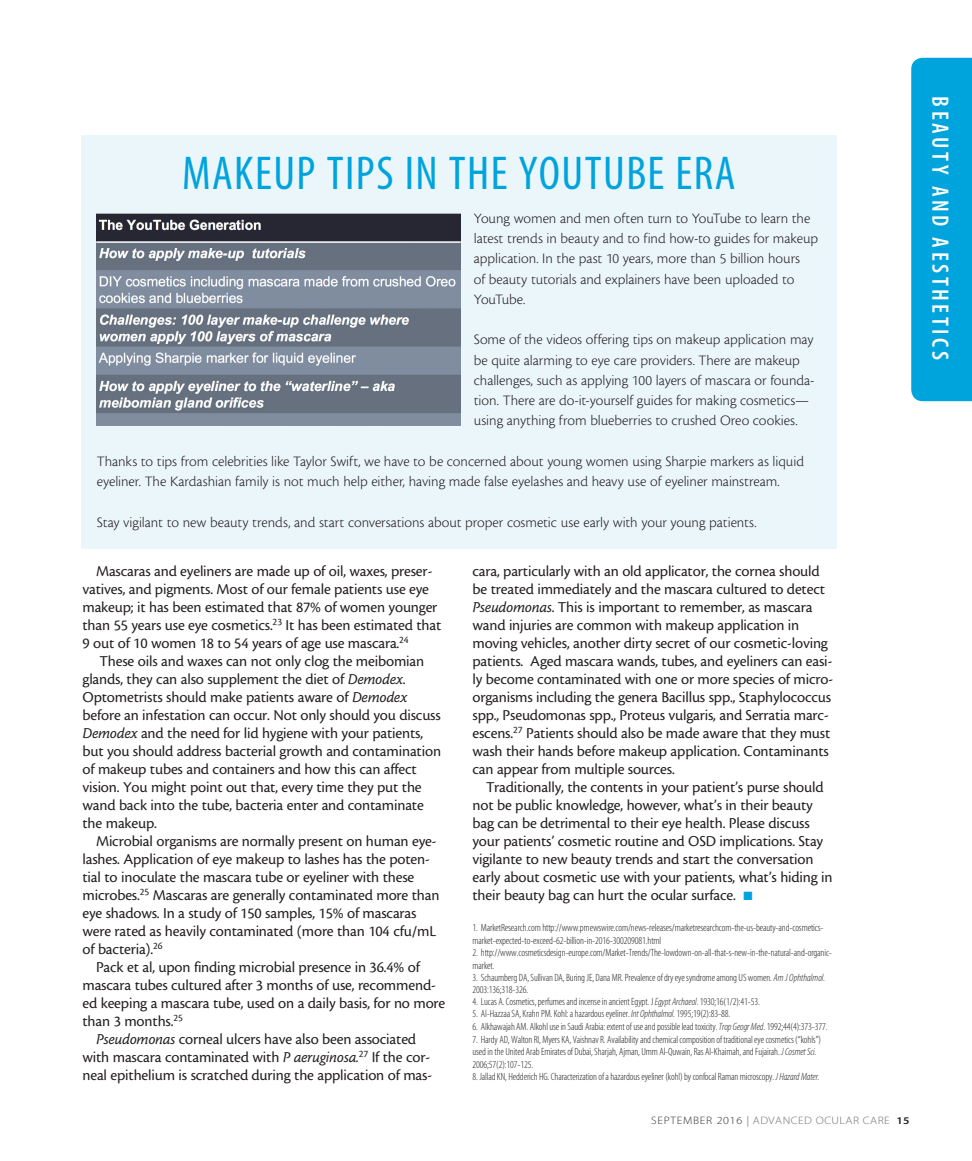
<style>
.page{position:relative;width:972px;height:1161px;background:#fff}
.page>*{position:absolute;margin:0;border:0;box-sizing:border-box;transform-origin:0 0}
.sidebar_h1{font:47.7px "Myriad MM 400 300";letter-spacing:.03em;color:#00a4dc}
.t1{font:23.7px "Myriad MM 565 300";letter-spacing:.15em;color:#fff}
.body{font:15.75px/18px "Cronos MM 408 10";letter-spacing:-.01em;color:#231f20}
.sidebar_body{font:15px/20.2px "Cronos MM 250 10";color:#231f20}
.t2{font:10.8px "Myriad MM 215 600";letter-spacing:.04em;color:#6c6d70;scale:1.11 1}
.footnote{font:10.5px/12.8px "Myriad MM 215 300";letter-spacing:-.01em;color:#231f20}
.s1{font-family:"Cronos MM It 408 10"}
.s2{color:#00a4dc}
.s3{font-family:"Myriad MM It 215 300"}
.s4{color:#312f30}
.s5{font-family:"Myriad MM 400 600";color:#939598}
.s6{font-family:"Myriad MM 565 600";font-size:10.2px;color:#231f20}
</style>
<div class="page">
<div style="left:911px;top:58px;width:61px;height:343px;background:#00a4dc"></div>
<div style="left:81px;top:136px;width:756px;height:413px;background:#ebf6fb"></div>
<img style="left:97px;top:213px;width:363px;height:212px">
<p class="sidebar_h1" style="left:182px;top:150px;width:555px">MAKEUP TIPS IN THE YOUTUBE ERA</p>
<p class="sidebar_body" style="left:474px;top:208px;width:346px">Young women and men often turn to YouTube to learn the latest trends in beauty and to find how-to guides for makeup application. In the past 10 years, more than 5 billion hours<br>of beauty tutorials and explainers have been uploaded to YouTube.</p>
<p class="sidebar_body" style="left:474px;top:330px;width:342px">Some of the videos offering tips on makeup application may be quite alarming to eye care providers. There are makeup challenges, such as applying 100 layers of mascara or founda&shy;tion. There are do-it-yourself guides for making cosmetics— using anything from blueberries to crushed Oreo cookies.</p>
<p class="sidebar_body" style="left:97px;top:451px;width:709px">Thanks to tips from celebrities like Taylor Swift, we have to be concerned about young women using Sharpie markers as liquid eyeliner. The Kardashian family is not much help either, having made false eyelashes and heavy use of eyeliner mainstream.</p>
<p class="sidebar_body" style="left:97px;top:512px;width:661px">Stay vigilant to new beauty trends, and start conversations about proper cosmetic use early with your young patients.</p>
<p class="body" style="left:82px;top:562px;width:360px;text-indent:14px">Mascaras and eyeliners are made up of oil, waxes, preser&shy;vatives, and pigments. Most of our female patients use eye makeup; it has been estimated that 87% of women younger than 55 years use eye cosmetics.<sup>23</sup> It has been estimated that 9 out of 10 women 18 to 54 years of age use mascara.<sup>24</sup></p>
<p class="body" style="left:82px;top:652px;width:360px;text-indent:17px">These oils and waxes can not only clog the meibomian glands, they can also supplement the diet of <span class="s1">Demodex</span>.<br>Optometrists should make patients aware of <span class="s1">Demodex </span>before an infestation can occur. Not only should you discuss <span class="s1">Demodex</span> and the need for lid hygiene with your patients, but you should address bacterial growth and contamination of makeup tubes and containers and how this can affect vision. You might point out that, every time they put the wand back into the tube, bacteria enter and contaminate the makeup.</p>
<p class="body" style="left:82px;top:832px;width:359px;text-indent:14px">Microbial organisms are normally present on human eye&shy;lashes. Application of eye makeup to lashes has the poten&shy;tial to inoculate the mascara tube or eyeliner with these microbes.<sup>25</sup> Mascaras are generally contaminated more than eye shadows. In a study of 150 samples, 15% of mascaras were rated as heavily contaminated (more than 104 cfu/mL of bacteria).<sup>26</sup></p>
<p class="body" style="left:82px;top:958px;width:364px;text-indent:14px">Pack et al, upon finding microbial presence in 36.4% of mascara tubes cultured after 3 months of use, recommend&shy;ed keeping a mascara tube, used on a daily basis, for no more than 3 months.<sup>25</sup></p>
<p class="body" style="left:82px;top:1030px;width:351px;text-align:center"><span class="s1">Pseudomonas</span> corneal ulcers have also been associated with mascara contaminated with <span class="s1">P aeruginosa.</span><sup>27</sup> If the cor&shy;neal epithelium is scratched during the application of mas-</p>
<p class="body" style="left:472px;top:562px;width:362px">cara, particularly with an old applicator, the cornea should be treated immediately and the mascara cultured to detect <span class="s1">Pseudomonas</span>. This is important to remember, as mascara wand injuries are common with makeup application in moving vehicles, another dirty secret of our cosmetic-loving patients. Aged mascara wands, tubes, and eyeliners can easi&shy;ly become contaminated with one or more species of micro&shy;organisms including the genera Bacillus spp., Staphylococcus spp., Pseudomonas spp., Proteus vulgaris, and Serratia marc&shy;escens.<sup>27</sup> Patients should also be made aware that they must wash their hands before makeup application. Contaminants can appear from multiple sources.</p>
<p class="body" style="left:472px;top:778px;width:362px;text-indent:14px">Traditionally, the contents in your patient’s purse should not be public knowledge, however, what’s in their beauty bag can be detrimental to their eye health. Please discuss your patients’ cosmetic routine and OSD implications. Stay vigilante to new beauty trends and start the conversation early about cosmetic use with your patients, what’s hiding in their beauty bag can hurt the ocular surface. <span class="s2">■</span></p>
<p class="footnote" style="left:472px;top:921px;width:353px">1. MarketResearch.com http://www.prnewswire.com/news-releases/marketresearchcom-the-us-beauty-and-cosmetics&shy;market-expected-to-exceed-62-billion-in-2016-300209081.html</p>
<p class="footnote" style="left:472px;top:947px;width:361px">2. http://www.cosmeticsdesign-europe.com/Market-Trends/The-lowdown-on-all-that-s-new-in-the-natural-and-organic&shy;market.</p>
<p class="footnote" style="left:472px;top:972px;width:354px;line-height:12px">3. Schaumberg DA, Sullivan DA, Buring JE, Dana MR. Prevalence of dry eye syndrome among US women. <span class="s3">Am J Ophthalmol.<br></span>2003:136;318-326.</p>
<p class="footnote" style="left:472px;top:996px;width:289px">4. Lucas A. Cosmetics, perfumes and incense in ancient Egypt. J <span class="s3">Egypt Archaeol</span>. 1930;16(1/2):41-53.</p>
<p class="footnote" style="left:472px;top:1008px;width:259px">5. Al-Hazzaa SA, Krahn PM. Kohl: a hazardous eyeliner. <span class="s3">Int Ophthalmol.</span> 1995;19(2):83-88.</p>
<p class="footnote" style="left:472px;top:1020px;width:357px">6. Alkhawajah AM. Alkohl use in Saudi Arabia: extent of use and possible lead toxicity. <span class="s3">Trop Geogr Med</span>. 1992;44(4):373-377.</p>
<p class="footnote" style="left:472px;top:1033px;width:350px">7. Hardy AD, Walton RI, Myers KA, Vaishnav R. Availability and chemical composition of traditional eye cosmetics (“kohls”) used in the United Arab Emirates of Dubai, Sharjah, Ajman, Umm Al-Quwain, Ras Al-Khaimah, and Fujairah. <span class="s3">J Cosmet Sci.<br></span>2006;57(2):107-125.</p>
<p class="footnote" style="left:472px;top:1071px;width:349px">8. Jallad KN, Hedderich HG. Characterization of a hazardous eyeliner (kohl) by confocal Raman microscopy. <span class="s3">J Hazard Mater.</span></p>
<p class="t2" style="left:651px;top:1115px;width:234px"><span class="s4">SEPTEMBER 2016</span> <span class="s5">|</span> ADVANCED OCULAR CARE <span class="s6">15</span></p>
<h2 class="t1" style="left:952px;top:96px;width:265px;rotate:90deg">BEAUTY AND AESTHETICS</h2>
</div>
